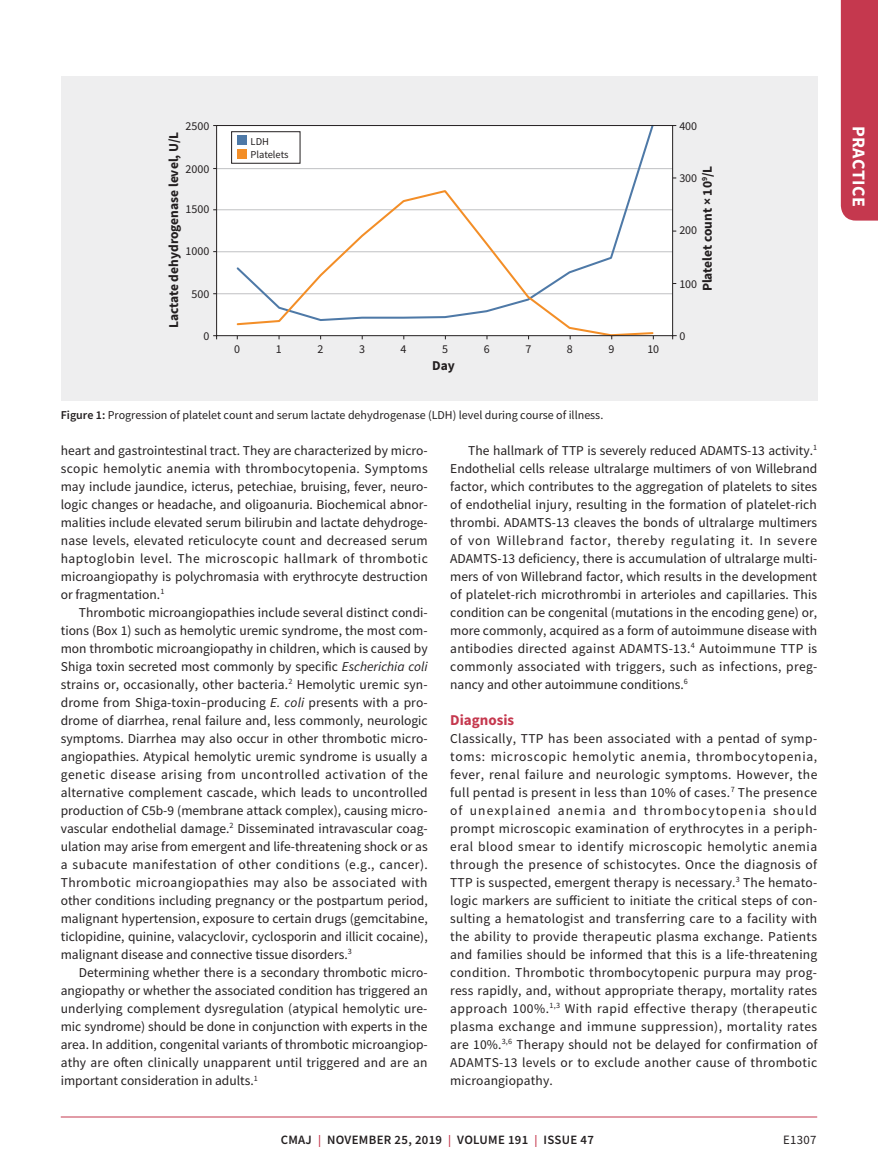
<style>
.page{position:relative;width:878px;height:1175px;background:#fff}
.page>*{position:absolute;margin:0;border:0;box-sizing:border-box;transform-origin:0 0}
.t1{font:700 18px "Source Sans Pro";letter-spacing:.025em;color:#fff}
.t2{font:700 15px "Source Sans Pro";color:#c5384e}
.t3{font:13.5px/18px "Source Sans Pro";color:#231f20;text-align:justify}
.t4{font:700 13.5px "Source Sans Pro";color:#231f20}
.t5{font:600 12.75px "Source Sans Pro";letter-spacing:.025em;color:#231f20}
.t6{font:12.75px "Source Sans Pro";letter-spacing:.025em;color:#231f20}
.t7{font:12px "Source Sans Pro";color:#231f20}
.t8{font:10.5px/13.4px "Source Sans Pro";letter-spacing:-.005em;color:#231f20}
.s1{font-weight:600}
.s2{font-style:italic}
.s3{font-size:12px;color:#c5384e}
</style>
<div class="page">
<div style="left:840px;top:0;width:38px;height:220px;background:#c5384e"></div>
<hr style="left:61px;top:1116px;width:756px;height:1px;background:#c5384e">
<div style="left:61px;top:76px;width:756px;height:324px;background:#eeeeef"></div>
<div style="left:216px;top:125px;width:456px;height:211px;background:#fff"></div>
<hr style="left:216px;top:293px;width:457px;height:1px;background:#c7c8ca">
<hr style="left:216px;top:251px;width:457px;height:1px;background:#c7c8ca">
<hr style="left:216px;top:209px;width:457px;height:1px;background:#c7c8ca">
<hr style="left:216px;top:168px;width:457px;height:1px;background:#c7c8ca">
<div style="left:231px;top:131px;width:69px;height:33px;background:#fff;border:1px solid #231f20"></div>
<svg style="left:235px;top:127px;width:420px;height:168px"></svg>
<svg style="left:235px;top:189px;width:419px;height:148px"></svg>
<div style="left:216px;top:125px;width:457px;height:211px;border:1px solid #231f20"></div>
<p class="t7" style="left:186px;top:118px;width:25px">2500</p>
<p class="t7" style="left:679px;top:118px;width:19px">400</p>
<p class="t4" style="left:164px;top:328px;width:198px;rotate:-90deg">Lactate dehydrogenase level, U/L</p>
<p class="t8" style="left:250px;top:134px;width:39px">LDH<br>Platelets</p>
<p class="t7" style="left:186px;top:161px;width:25px">2000</p>
<p class="t4" style="left:698px;top:291px;width:127px;rotate:-90deg">Platelet count × 10<sup>9</sup>/L</p>
<p class="t7" style="left:679px;top:170px;width:19px">300</p>
<p class="t7" style="left:186px;top:201px;width:25px">1500</p>
<p class="t7" style="left:679px;top:223px;width:19px">200</p>
<p class="t7" style="left:186px;top:243px;width:25px">1000</p>
<p class="t7" style="left:679px;top:276px;width:19px">100</p>
<p class="t7" style="left:191px;top:286px;width:19px">500</p>
<p class="t7" style="left:203px;top:329px;width:7px">0</p>
<p class="t7" style="left:679px;top:328px;width:7px">0</p>
<p class="t7" style="left:234px;top:341px;width:7px">0</p>
<p class="t7" style="left:276px;top:342px;width:7px">1</p>
<p class="t7" style="left:317px;top:342px;width:7px">2</p>
<p class="t7" style="left:359px;top:342px;width:7px">3</p>
<p class="t7" style="left:400px;top:342px;width:7px">4</p>
<p class="t7" style="left:442px;top:342px;width:7px">5</p>
<p class="t7" style="left:483px;top:342px;width:7px">6</p>
<p class="t7" style="left:525px;top:342px;width:7px">7</p>
<p class="t7" style="left:567px;top:342px;width:7px">8</p>
<p class="t7" style="left:608px;top:342px;width:7px">9</p>
<p class="t7" style="left:647px;top:342px;width:13px">10</p>
<p class="t4" style="left:432px;top:356px;width:24px">Day</p>
<p class="t7" style="left:61px;top:407px;width:544px"><span class="s1">Figure 1:</span> Progression of platelet count and serum lactate dehydrogenase (LDH) level during course of illness.</p>
<p class="t3" style="left:61px;top:441px;width:368px">heart and gastrointestinal tract. They are characterized by micro&shy;scopic hemolytic anemia with thrombocytopenia. Symptoms may include jaundice, icterus, petechiae, bruising, fever, neuro&shy;logic changes or headache, and oligoanuria. Biochemical abnor&shy;malities include elevated serum bilirubin and lactate dehydroge&shy;nase levels, elevated reticulocyte count and decreased serum haptoglobin level. The microscopic hallmark of thrombotic microangiopathy is polychromasia with erythrocyte destruction or fragmentation.<sup>1</sup></p>
<p class="t3" style="left:61px;top:603px;width:369px;text-indent:18px">Thrombotic microangiopathies include several distinct condi&shy;tions (Box 1) such as hemolytic uremic syndrome, the most com&shy;mon thrombotic microangiopathy in children, which is caused by Shiga toxin secreted most commonly by specific <span class="s2">Escherichia coli </span>strains or, occasionally, other bacteria.<sup>2</sup> Hemolytic uremic syn&shy;drome from Shiga-toxin–producing <span class="s2">E. coli</span> presents with a pro&shy;drome of diarrhea, renal failure and, less commonly, neurologic symptoms. Diarrhea may also occur in other thrombotic micro&shy;angiopathies. Atypical hemolytic uremic syndrome is usually a genetic disease arising from uncontrolled activation of the alternative complement cascade, which leads to uncontrolled production of C5b-9 (membrane attack complex), causing micro&shy;vascular endothelial damage.<sup>2</sup> Disseminated intravascular coag&shy;ulation may arise from emergent and life-threatening shock or as a subacute manifestation of other conditions (e.g., cancer).<br>Thrombotic microangiopathies may also be associated with other conditions including pregnancy or the postpartum period, malignant hypertension, exposure to certain drugs (gemcitabine, ticlopidine, quinine, valacyclovir, cyclosporin and illicit cocaine), malignant disease and connective tissue disorders.<sup>3</sup></p>
<p class="t3" style="left:61px;top:963px;width:368px;text-indent:18px">Determining whether there is a secondary thrombotic micro&shy;angiopathy or whether the associated condition has triggered an underlying complement dysregulation (atypical hemolytic ure&shy;mic syndrome) should be done in conjunction with experts in the area. In addition, congenital variants of thrombotic microangiop&shy;athy are often clinically unapparent until triggered and are an important consideration in adults.<sup>1</sup></p>
<p class="t3" style="left:450px;top:441px;width:368px;text-indent:18px">The hallmark of TTP is severely reduced ADAMTS-13 activity.<sup>1<br></sup>Endothelial cells release ultralarge multimers of von Willebrand factor, which contributes to the aggregation of platelets to sites of endothelial injury, resulting in the formation of platelet-rich thrombi. ADAMTS-13 cleaves the bonds of ultralarge multimers of von Willebrand factor, thereby regulating it. In severe ADAMTS-13 deficiency, there is accumulation of ultralarge multi&shy;mers of von Willebrand factor, which results in the development of platelet-rich microthrombi in arterioles and capillaries. This condition can be congenital (mutations in the encoding gene) or, more commonly, acquired as a form of autoimmune disease with antibodies directed against ADAMTS-13.<sup>4</sup> Autoimmune TTP is commonly associated with triggers, such as infections, preg&shy;nancy and other autoimmune conditions.<sup>6</sup></p>
<p class="t2" style="left:450px;top:709px;width:65px">Diagnosis</p>
<p class="t3" style="left:450px;top:729px;width:368px">Classically, TTP has been associated with a pentad of symp&shy;toms: microscopic hemolytic anemia, thrombocytopenia, fever, renal failure and neurologic symptoms. However, the full pentad is present in less than 10% of cases.<sup>7</sup> The presence of unexplained anemia and thrombocytopenia should prompt microscopic examination of erythrocytes in a periph&shy;eral blood smear to identify microscopic hemolytic anemia through the presence of schistocytes. Once the diagnosis of TTP is suspected, emergent therapy is necessary.<sup>3</sup> The hemato&shy;logic markers are sufficient to initiate the critical steps of con&shy;sulting a hematologist and transferring care to a facility with the ability to provide therapeutic plasma exchange. Patients and families should be informed that this is a life-threatening condition. Thrombotic thrombocytopenic purpura may prog&shy;ress rapidly, and, without appropriate therapy, mortality rates approach 100%.<sup>1,3</sup> With rapid effective therapy (therapeutic plasma exchange and immune suppression), mortality rates are 10%.<sup>3,6</sup> Therapy should not be delayed for confirmation of ADAMTS-13 levels or to exclude another cause of thrombotic microangiopathy.</p>
<p class="t5" style="left:281px;top:1131px;width:315px">CMAJ <span class="s3">|</span> NOVEMBER 25, 2019 <span class="s3">|</span> VOLUME 191 <span class="s3">|</span> ISSUE 47</p>
<p class="t6" style="left:783px;top:1132px;width:35px">E1307</p>
<h1 class="t1" style="left:871px;top:126px;width:83px;rotate:90deg">PRACTICE</h1>
</div>
